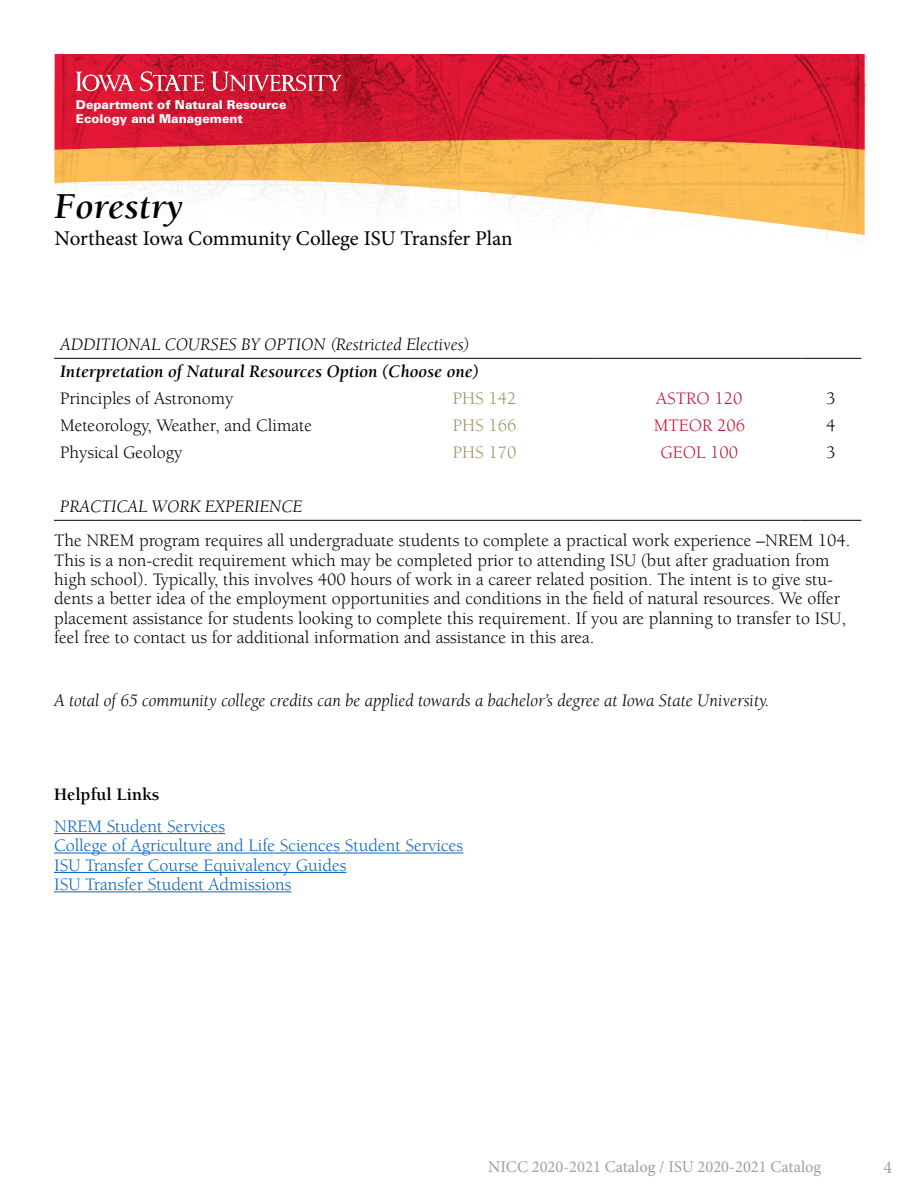
<style>
.page{position:relative;width:918px;height:1188px;background:#fff}
.page>*{position:absolute;margin:0;border:0;box-sizing:border-box;transform-origin:0 0}
.t1{font:italic 700 37.5px "Berkeley Std";color:#000}
.t2{font:21px "Minion Pro";letter-spacing:-.005em;color:#000}
.t3{font:18px/19.4px "Berkeley Std";color:#000}
.t4{font:italic 18px "Berkeley Std";color:#000}
.t5{font:18px/19.4px "Berkeley Std";color:#0563c1}
.t6{font:italic 700 18px "Berkeley Std";color:#000}
.t7{font:18px "Berkeley Std";color:#c8102e}
.t8{font:18px "Berkeley Std";color:#9b945f}
.t9{font:700 18px "Berkeley Std";color:#000}
.t10{font:18px "Minion Pro";color:#a49e99}
.t11{font:16.5px "Minion Pro";color:#a49e99}
.t12{font:900 12.15px/14.5px "Univers";color:#fff}
</style>
<div class="page">
<img style="left:55px;top:54px;width:812px;height:181px">
<svg style="left:76px;top:72px;width:58px;height:19px"></svg>
<svg style="left:140px;top:71px;width:64px;height:21px"></svg>
<svg style="left:211px;top:72px;width:131px;height:19px;background:#d54e61"></svg>
<hr style="left:54px;top:833px;width:171px;height:1px;background:#0563c1">
<hr style="left:54px;top:853px;width:409px;height:1px;background:#0563c1">
<hr style="left:54px;top:872px;width:292px;height:1px;background:#0563c1">
<hr style="left:54px;top:891px;width:237px;height:1px;background:#0563c1">
<hr style="left:54px;top:358px;width:317px;height:1px;background:#000">
<hr style="left:371px;top:358px;width:223px;height:1px;background:#000">
<hr style="left:598px;top:358px;width:203px;height:1px;background:#000">
<hr style="left:801px;top:358px;width:60px;height:1px;background:#000">
<hr style="left:54px;top:520px;width:317px;height:1px;background:#000">
<hr style="left:371px;top:520px;width:223px;height:1px;background:#000">
<hr style="left:598px;top:520px;width:203px;height:1px;background:#000">
<hr style="left:801px;top:520px;width:60px;height:1px;background:#000">
<p class="t12" style="left:76px;top:97px;width:212px">Department of Natural Resource<br>Ecology and Management</p>
<h1 class="t1" style="left:55px;top:186px;width:130px">Forestry</h1>
<p class="t2" style="left:55px;top:224px;width:460px">Northeast Iowa Community College ISU Transfer Plan</p>
<p class="t4" style="left:60px;top:335px;width:411px">ADDITIONAL COURSES BY OPTION (Restricted Electives)</p>
<p class="t6" style="left:60px;top:362px;width:421px">Interpretation of Natural Resources Option (Choose one)</p>
<p class="t3" style="left:60px;top:389px;width:175px">Principles of Astronomy</p>
<p class="t8" style="left:453px;top:389px;width:65px">PHS 142</p>
<p class="t7" style="left:656px;top:389px;width:88px">ASTRO 120</p>
<p class="t3" style="left:826px;top:389px;width:11px">3</p>
<p class="t3" style="left:60px;top:416px;width:254px">Meteorology, Weather, and Climate</p>
<p class="t8" style="left:453px;top:416px;width:65px">PHS 166</p>
<p class="t7" style="left:654px;top:416px;width:93px">MTEOR 206</p>
<p class="t3" style="left:826px;top:416px;width:11px">4</p>
<p class="t3" style="left:60px;top:443px;width:124px">Physical Geology</p>
<p class="t8" style="left:453px;top:443px;width:65px">PHS 170</p>
<p class="t7" style="left:661px;top:443px;width:79px">GEOL 100</p>
<p class="t3" style="left:826px;top:443px;width:11px">3</p>
<p class="t4" style="left:60px;top:497px;width:244px">PRACTICAL WORK EXPERIENCE</p>
<p class="t3" style="left:54px;top:531px;width:798px">The NREM program requires all undergraduate students to complete a practical work experience –NREM 104.<br>This is a non-credit requirement which may be completed prior to attending ISU (but after graduation from high school). Typically, this involves 400 hours of work in a career related position. The intent is to give stu&shy;dents a better idea of the employment opportunities and conditions in the field of natural resources. We offer placement assistance for students looking to complete this requirement. If you are planning to transfer to ISU, feel free to contact us for additional information and assistance in this area.</p>
<p class="t4" style="left:54px;top:691px;width:717px">A total of 65 community college credits can be applied towards a bachelor’s degree at Iowa State University.</p>
<p class="t9" style="left:54px;top:785px;width:107px">Helpful Links</p>
<p class="t5" style="left:54px;top:817px;width:411px">NREM Student Services<br>College of Agriculture and Life Sciences Student Services ISU Transfer Course Equivalency Guides<br>ISU Transfer Student Admissions</p>
<p class="t11" style="left:488px;top:1156px;width:335px">NICC 2020-2021 Catalog / ISU 2020-2021 Catalog</p>
<p class="t10" style="left:883px;top:1155px;width:10px">4</p>
</div>
